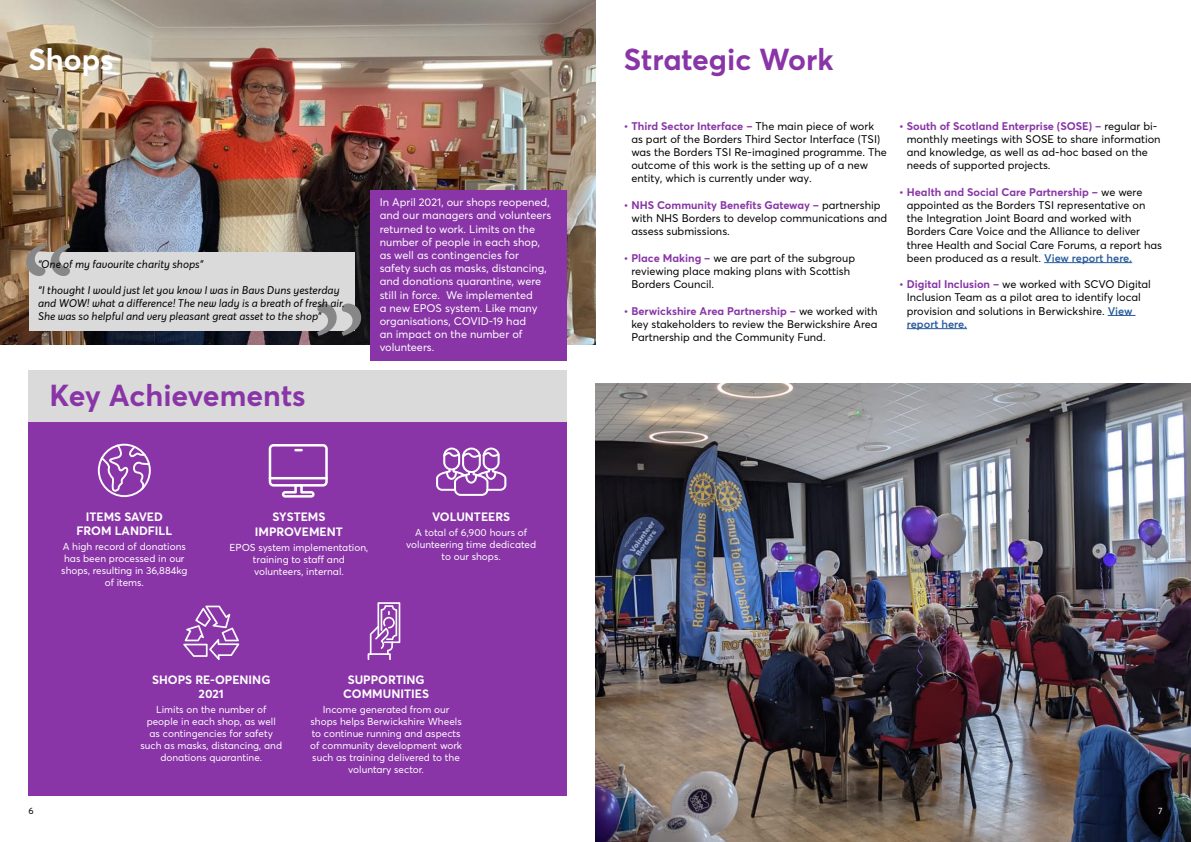
<style>
.page{position:relative;width:1191px;height:842px;background:#fff}
.page>*{position:absolute;margin:0;border:0;box-sizing:border-box;transform-origin:0 0}
.t1{font:140px "Minion Pro";color:#878787}
.t2{font:700 30px "Averta";color:#8935a7}
.t3{font:700 30px "Averta";color:#fff}
.t4{font:700 12px/14.4px "Averta";color:#fff;text-align:center}
.t5{font:11px/13.2px "Averta";color:#000}
.t6{font:11px/13.2px "Averta";color:#fff}
.t7{font:italic 11px/13.2px "Averta";color:#000}
.t8{font:10px/12px "Averta";color:#fff;text-align:center}
.t9{font:9px "Averta";color:#000}
.t10{font:9px "Averta";color:#fff}
.s1{font-weight:700;color:#8935a7}
.s2{font-weight:600;color:#275b9b}
</style>
<div class="page">
<img style="left:595px;top:383px;width:596px;height:459px">
<div style="left:28px;top:370px;width:539px;height:425px;background:#8935a7"></div>
<div style="left:28px;top:370px;width:539px;height:51px;background:#dadada"></div>
<svg style="left:183px;top:606px;width:56px;height:54px"></svg>
<svg style="left:367px;top:602px;width:33px;height:58px"></svg>
<svg style="left:436px;top:448px;width:70px;height:48px"></svg>
<svg style="left:269px;top:444px;width:59px;height:54px"></svg>
<svg style="left:98px;top:444px;width:53px;height:53px"></svg>
<img style="left:0;top:0;width:595px;height:344px">
<div style="left:370px;top:190px;width:196px;height:171px;background:#8935a7"></div>
<div style="left:29px;top:252px;width:325px;height:78px;background:#dadada"></div>
<hr style="left:1044px;top:262px;width:88px;height:1px;background:#275b9b">
<svg style="left:1107px;top:315px;width:28px;height:1px"></svg>
<hr style="left:906px;top:328px;width:61px;height:1px;background:#275b9b">
<h2 class="t3" style="left:28px;top:40px;width:87px">Shops</h2>
<h1 class="t1" style="left:20px;top:205px;width:57px">“</h1>
<p class="t7" style="left:38px;top:257px;width:167px">“One of my favourite charity shops”</p>
<p class="t7" style="left:38px;top:284px;width:308px">“I thought I would just let you know I was in Bavs Duns yesterday and WOW! what a difference! The new lady is a breath of fresh air.<br>She was so helpful and very pleasant great asset to the shop”</p>
<h1 class="t1" style="left:367px;top:374px;width:57px;rotate:-180deg">“</h1>
<h2 class="t2" style="left:49px;top:376px;width:258px">Key Achievements</h2>
<p class="t6" style="left:380px;top:196px;width:173px">In April 2021, our shops reopened, and our managers and volunteers returned to work. Limits on the number of people in each shop, as well as contingencies for safety such as masks, distancing, and donations quarantine, were still in force. We implemented<br>a new EPOS system. Like many organisations, COVID-19 had<br>an impact on the number of volunteers.</p>
<p class="t4" style="left:76px;top:509px;width:97px">ITEMS SAVED<br>FROM LANDFILL</p>
<p class="t8" style="left:61px;top:540px;width:128px">A high record of donations has been processed in our shops, resulting in 36,884kg of items.</p>
<p class="t4" style="left:255px;top:510px;width:89px">SYSTEMS<br>IMPROVEMENT</p>
<p class="t8" style="left:229px;top:541px;width:140px">EPOS system implementation, training to staff and volunteers, internal.</p>
<p class="t4" style="left:432px;top:510px;width:80px">VOLUNTEERS</p>
<p class="t8" style="left:406px;top:527px;width:131px">A total of 6,900 hours of volunteering time dedicated to our shops.</p>
<p class="t4" style="left:152px;top:672px;width:120px">SHOPS RE-OPENING<br>2021</p>
<p class="t8" style="left:140px;top:703px;width:143px">Limits on the number of people in each shop, as well as contingencies for safety such as masks, distancing, and donations quarantine.</p>
<p class="t4" style="left:343px;top:672px;width:87px">SUPPORTING<br>COMMUNITIES</p>
<p class="t8" style="left:310px;top:703px;width:153px">Income generated from our shops helps Berwickshire Wheels to continue running and aspects of community development work such as training delivered to the voluntary sector.</p>
<h2 class="t2" style="left:624px;top:40px;width:211px">Strategic Work</h2>
<p class="t5" style="left:631px;top:119px;width:257px;text-indent:-8px"><span class="s1">• Third Sector Interface –</span> The main piece of work as part of the Borders Third Sector Interface (TSI) was the Borders TSI Re-imagined programme. The outcome of this work is the setting up of a new entity, which is currently under way.</p>
<p class="t5" style="left:631px;top:198px;width:257px;text-indent:-8px"><span class="s1">• NHS Community Benefits Gateway –</span> partnership with NHS Borders to develop communications and assess submissions.</p>
<p class="t5" style="left:631px;top:251px;width:225px;text-indent:-8px"><span class="s1">• Place Making –</span> we are part of the subgroup reviewing place making plans with Scottish<br>Borders Council.</p>
<p class="t5" style="left:631px;top:304px;width:248px;text-align:justify;text-indent:-8px"><span class="s1">• Berwickshire Area Partnership –</span> we worked with key stakeholders to review the Berwickshire Area Partnership and the Community Fund.</p>
<p class="t5" style="left:906px;top:119px;width:255px;text-indent:-8px"><span class="s1">• South of Scotland Enterprise (SOSE) –</span> regular bi&shy;monthly meetings with SOSE to share information and knowledge, as well as ad-hoc based on the needs of supported projects.</p>
<p class="t5" style="left:906px;top:185px;width:257px;text-indent:-8px"><span class="s1">• Health and Social Care Partnership –</span> we were appointed as the Borders TSI representative on the Integration Joint Board and worked with Borders Care Voice and the Alliance to deliver three Health and Social Care Forums, a report has been produced as a result. <span class="s2">View report here.</span></p>
<p class="t5" style="left:906px;top:278px;width:246px;text-indent:-8px"><span class="s1">• Digital Inclusion –</span> we worked with SCVO Digital Inclusion Team as a pilot area to identify local provision and solutions in Berwickshire. <span class="s2">View report here.</span></p>
<p class="t9" style="left:28px;top:805px;width:7px">6</p>
<p class="t10" style="left:1158px;top:805px;width:6px">7</p>
</div>
